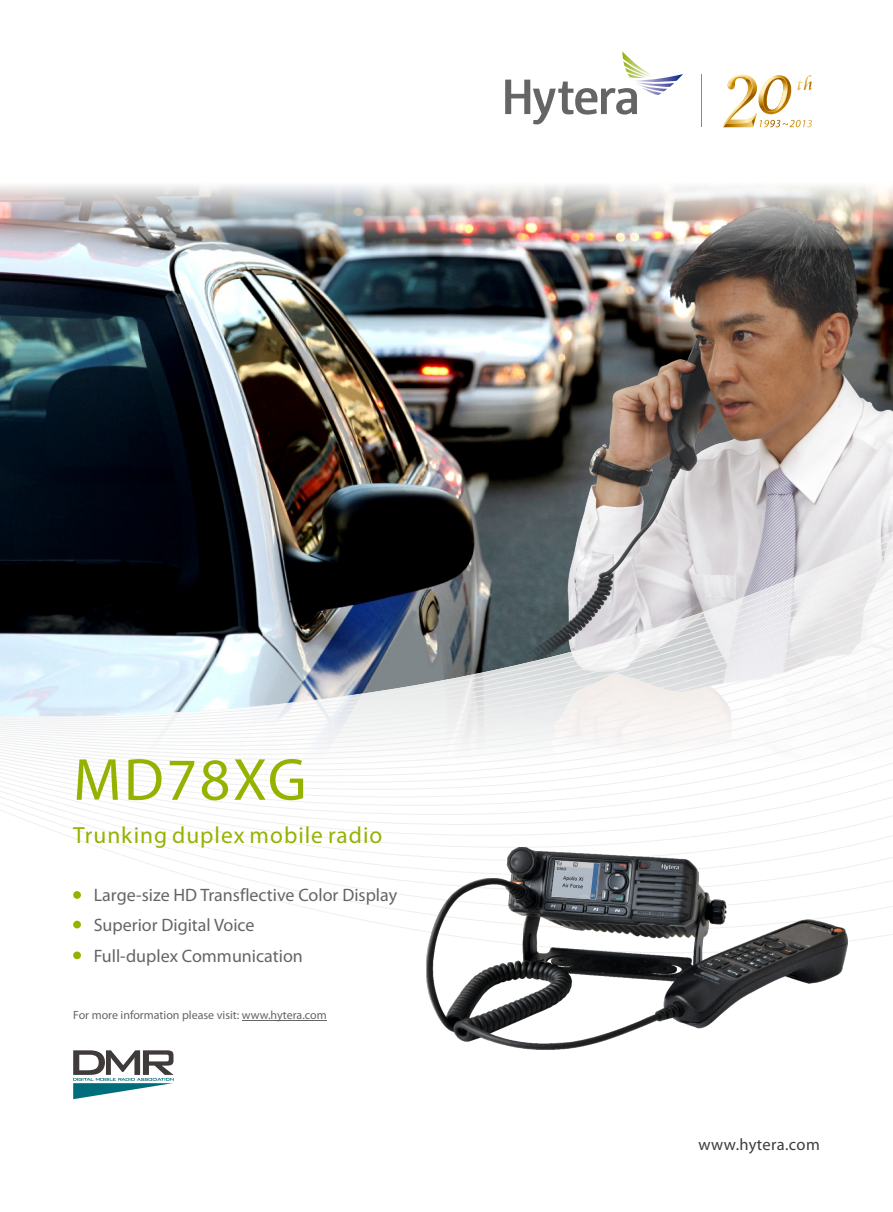
<style>
.page{position:relative;width:893px;height:1212px;background:#fff}
.page>*{position:absolute;margin:0;border:0;box-sizing:border-box;transform-origin:0 0}
.t1{font:59.85px "Myriad Pro";letter-spacing:.04em;color:#94b301}
.t2{font:23.4px "Myriad Pro";letter-spacing:.04em;color:#94b301}
.t3{font:18px/30.3px "Myriad Pro";color:#666565}
.t4{font:16.5px "Myriad Pro";letter-spacing:.02em;color:#3f3b3a}
.t5{font:12px "Myriad Pro";color:#666565}
</style>
<div class="page">
<img style="left:0;top:253px;width:520px;height:278px">
<img style="left:520px;top:253px;width:373px;height:278px">
<hr style="left:701px;top:75px;width:1px;height:52px;background:#898989">
<svg style="left:723px;top:75px;width:89px;height:52px"></svg>
<svg style="left:505px;top:51px;width:178px;height:73px"></svg>
<img style="left:0;top:185px;width:893px;height:68px">
<svg style="left:0;top:532px;width:893px;height:9px;background:#626366"></svg>
<svg style="left:0;top:541px;width:893px;height:9px;background:#626468"></svg>
<svg style="left:0;top:550px;width:893px;height:10px;background:#62656a"></svg>
<svg style="left:0;top:560px;width:893px;height:10px;background:#606265"></svg>
<svg style="left:0;top:570px;width:893px;height:11px;background:#616265"></svg>
<svg style="left:0;top:581px;width:893px;height:11px;background:#656769"></svg>
<svg style="left:0;top:592px;width:893px;height:11px;background:#686a6f"></svg>
<svg style="left:0;top:603px;width:893px;height:11px;background:#6b6e75"></svg>
<svg style="left:0;top:614px;width:893px;height:12px;background:#6e7379"></svg>
<svg style="left:0;top:626px;width:893px;height:13px;background:#878d95"></svg>
<svg style="left:0;top:639px;width:893px;height:13px"></svg>
<svg style="left:0;top:652px;width:893px;height:13px"></svg>
<svg style="left:0;top:665px;width:893px;height:14px"></svg>
<svg style="left:0;top:679px;width:893px;height:15px"></svg>
<svg style="left:0;top:694px;width:890px;height:5px"></svg>
<svg style="left:0;top:699px;width:893px;height:261px"></svg>
<div style="left:73px;top:891px;width:8px;height:8px;background:#94b301;border-radius:50%"></div>
<hr style="left:242px;top:1020px;width:85px;height:1px;background:#666565">
<img style="left:426px;top:847px;width:422px;height:203px">
<img style="left:552px;top:861px;width:48px;height:38px">
<div style="left:73px;top:921px;width:8px;height:7px;background:#94b301;border-radius:50%"></div>
<div style="left:73px;top:951px;width:8px;height:8px;background:#94b301;border-radius:50%"></div>
<svg style="left:73px;top:1050px;width:101px;height:49px"></svg>
<h1 class="t1" style="left:73px;top:755px;width:235px">MD78XG</h1>
<p class="t2" style="left:73px;top:826px;width:311px">Trunking duplex mobile radio</p>
<p class="t3" style="left:94px;top:881px;width:305px">Large-size HD Transflective Color Display<br>Superior Digital Voice<br>Full-duplex Communication</p>
<p class="t5" style="left:73px;top:1010px;width:255px">For more information please visit: www.hytera.com</p>
<p class="t4" style="left:698px;top:1137px;width:123px">www.hytera.com</p>
</div>
